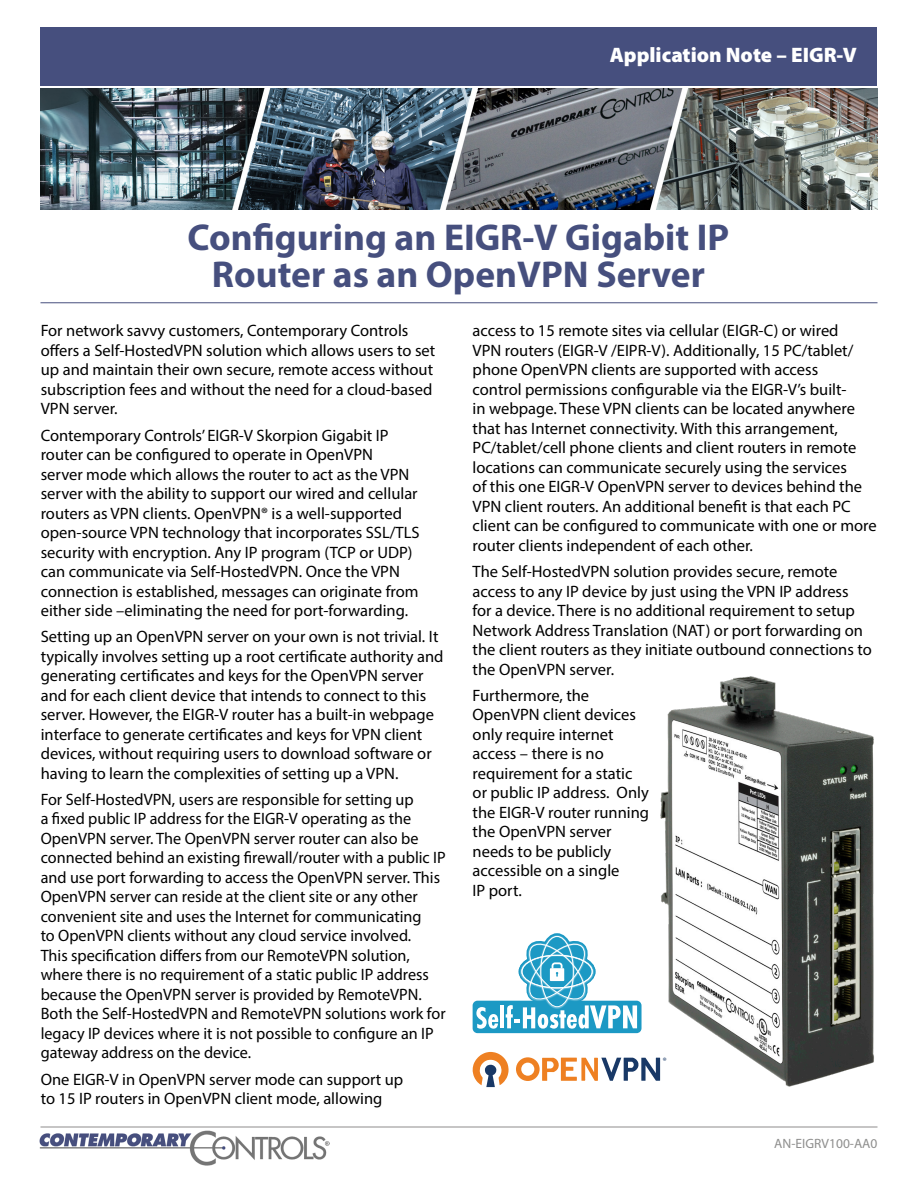
<style>
.page{position:relative;width:918px;height:1188px;background:#fff}
.page>*{position:absolute;margin:0;border:0;box-sizing:border-box;transform-origin:0 0}
.t1{font:700 37.5px/37.5px "Myriad Pro";color:#464f7e;text-align:center}
.t2{font:900 21px "Myriad Pro";color:#fff}
.Body_Text{font:16.5px/19.5px "Myriad Pro";color:#000}
.t3{font:13.5px "Myriad Pro";color:#8e8e8d}
.t4{font:9.3px "Myriad Pro";color:#183866}
</style>
<div class="page">
<hr style="left:40px;top:1127px;width:838px;height:1px;background:#8e8d8c">
<div style="left:40px;top:27px;width:838px;height:59px;background:#464f7e"></div>
<img style="left:40px;top:1131px;width:290px;height:35px">
<hr style="left:40px;top:302px;width:838px;height:1px;background:#464f7e">
<img style="left:40px;top:89px;width:838px;height:120px">
<img style="left:639px;top:676px;width:235px;height:411px">
<svg style="left:473px;top:1052px;width:36px;height:35px"></svg>
<svg style="left:516px;top:1057px;width:144px;height:24px"></svg>
<div style="left:473px;top:1001px;width:169px;height:32px;background:#1c99c4;border-radius:5px"></div>
<svg style="left:476px;top:1007px;width:22px;height:22px"></svg>
<hr style="left:500px;top:1005px;width:4px;height:23px;background:#fff">
<svg style="left:506px;top:933px;width:131px;height:96px"></svg>
<p class="t2" style="left:610px;top:41px;width:249px">Application Note – EIGR-V</p>
<p class="t1" style="left:188px;top:217px;width:543px">Configuring an EIGR-V Gigabit IP<br>Router as an OpenVPN Server</p>
<p class="Body_Text" style="left:41px;top:321px;width:396px">For network savvy customers, Contemporary Controls offers a Self-HostedVPN solution which allows users to set up and maintain their own secure, remote access without subscription fees and without the need for a cloud-based VPN server.</p>
<p class="Body_Text" style="left:41px;top:425px;width:380px">Contemporary Controls’ EIGR-V Skorpion Gigabit IP router can be configured to operate in OpenVPN<br>server mode which allows the router to act as the VPN server with the ability to support our wired and cellular routers as VPN clients. OpenVPN® is a well-supported open-source VPN technology that incorporates SSL/TLS security with encryption. Any IP program (TCP or UDP) can communicate via Self-HostedVPN. Once the VPN connection is established, messages can originate from either side –eliminating the need for port-forwarding.</p>
<p class="Body_Text" style="left:41px;top:627px;width:404px">Setting up an OpenVPN server on your own is not trivial. It typically involves setting up a root certificate authority and generating certificates and keys for the OpenVPN server and for each client device that intends to connect to this server. However, the EIGR-V router has a built-in webpage interface to generate certificates and keys for VPN client devices, without requiring users to download software or having to learn the complexities of setting up a VPN.</p>
<p class="Body_Text" style="left:41px;top:789px;width:406px">For Self-HostedVPN, users are responsible for setting up<br>a fixed public IP address for the EIGR-V operating as the OpenVPN server. The OpenVPN server router can also be connected behind an existing firewall/router with a public IP and use port forwarding to access the OpenVPN server. This OpenVPN server can reside at the client site or any other convenient site and uses the Internet for communicating<br>to OpenVPN clients without any cloud service involved.<br>This specification differs from our RemoteVPN solution, where there is no requirement of a static public IP address because the OpenVPN server is provided by RemoteVPN.<br>Both the Self-HostedVPN and RemoteVPN solutions work for legacy IP devices where it is not possible to configure an IP gateway address on the device.</p>
<p class="Body_Text" style="left:41px;top:1069px;width:364px">One EIGR-V in OpenVPN server mode can support up to 15 IP routers in OpenVPN client mode, allowing</p>
<p class="Body_Text" style="left:473px;top:321px;width:406px">access to 15 remote sites via cellular (EIGR-C) or wired<br>VPN routers (EIGR-V /EIPR-V). Additionally, 15 PC/tablet/ phone OpenVPN clients are supported with access<br>control permissions configurable via the EIGR-V’s built-<br>in webpage. These VPN clients can be located anywhere that has Internet connectivity. With this arrangement, PC/tablet/cell phone clients and client routers in remote locations can communicate securely using the services<br>of this one EIGR-V OpenVPN server to devices behind the VPN client routers. An additional benefit is that each PC client can be configured to communicate with one or more router clients independent of each other.</p>
<p class="Body_Text" style="left:473px;top:562px;width:401px">The Self-HostedVPN solution provides secure, remote access to any IP device by just using the VPN IP address<br>for a device. There is no additional requirement to setup Network Address Translation (NAT) or port forwarding on the client routers as they initiate outbound connections to the OpenVPN server.</p>
<p class="Body_Text" style="left:473px;top:685px;width:178px">Furthermore, the<br>OpenVPN client devices only require internet access – there is no requirement for a static or public IP address. Only the EIGR-V router running the OpenVPN server needs to be publicly accessible on a single<br>IP port.</p>
<p class="t4" style="left:663px;top:1055px;width:5px">®</p>
<p class="t3" style="left:774px;top:1135px;width:105px">AN-EIGRV100-AA0</p>
</div>
